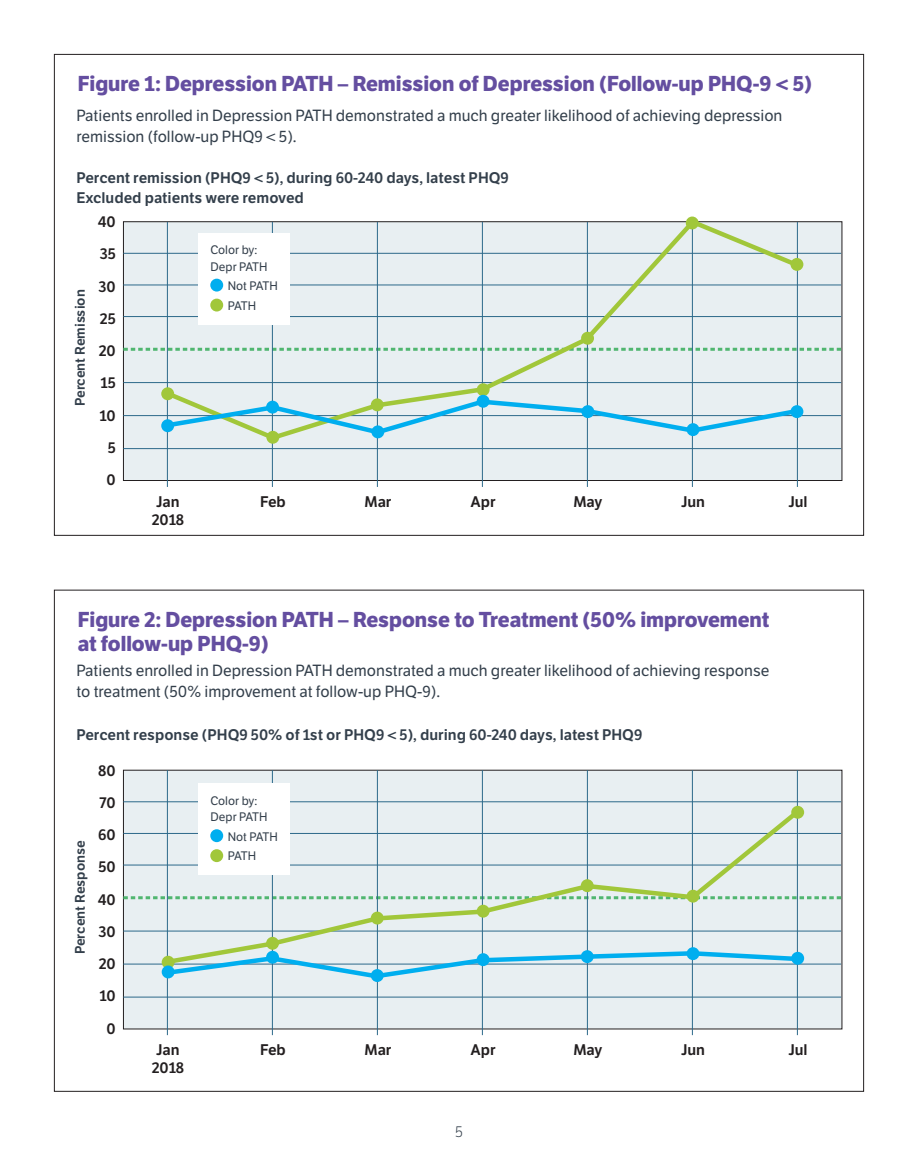
<style>
.page{position:relative;width:918px;height:1175px;background:#fff}
.page>*{position:absolute;margin:0;border:0;box-sizing:border-box;transform-origin:0 0}
.subheads{font:700 21px/24px "LFT Etica";color:#644ea0}
.Body_text_10_5_Etica{font:15.75px/21px "LFT Etica";color:#333f4b}
.Body_text_10_5_Etica-2{font:600 15px "LFT Etica";color:#333f4b}
.subheads-2{font:600 15px "LFT Etica";color:#231f20}
.t1{font:300 15px "LFT Etica";color:#333f4b}
.Body_text_10_5_Etica-3{font:600 13.5px "LFT Etica";color:#333f4b}
.Body_text_10_5_Etica-4{font:12px "LFT Etica";color:#333f4b}
</style>
<div class="page">
<svg style="left:123px;top:769px;width:720px;height:260px;background:#e1e8ec"></svg>
<hr style="left:123px;top:833px;width:718px;height:1px;background:#2c698a">
<hr style="left:123px;top:930px;width:718px;height:1px;background:#2c698a">
<hr style="left:123px;top:963px;width:718px;height:1px;background:#2c698a">
<hr style="left:123px;top:996px;width:718px;height:1px;background:#2c698a">
<svg style="left:123px;top:896px;width:718px;height:3px"></svg>
<hr style="left:123px;top:864px;width:718px;height:1px;background:#2c698a">
<hr style="left:123px;top:801px;width:718px;height:1px;background:#2c698a">
<hr style="left:167px;top:770px;width:1px;height:265px;background:#2c698a">
<hr style="left:272px;top:770px;width:1px;height:265px;background:#2c698a">
<hr style="left:377px;top:770px;width:1px;height:265px;background:#2c698a">
<hr style="left:482px;top:770px;width:1px;height:265px;background:#2c698a">
<hr style="left:587px;top:770px;width:1px;height:265px;background:#2c698a">
<hr style="left:692px;top:770px;width:1px;height:265px;background:#2c698a">
<hr style="left:797px;top:770px;width:1px;height:265px;background:#2c698a">
<div style="left:198px;top:783px;width:92px;height:92px;background:#fff"></div>
<svg style="left:123px;top:221px;width:720px;height:260px;background:#e0e7ea"></svg>
<hr style="left:123px;top:284px;width:718px;height:1px;background:#2c698a">
<hr style="left:123px;top:382px;width:718px;height:1px;background:#2c698a">
<hr style="left:123px;top:415px;width:718px;height:1px;background:#2c698a">
<hr style="left:123px;top:448px;width:718px;height:1px;background:#2c698a">
<svg style="left:123px;top:348px;width:718px;height:3px"></svg>
<hr style="left:123px;top:316px;width:718px;height:1px;background:#2c698a">
<hr style="left:123px;top:253px;width:718px;height:1px;background:#2c698a">
<hr style="left:167px;top:222px;width:1px;height:265px;background:#2c698a">
<hr style="left:272px;top:222px;width:1px;height:265px;background:#2c698a">
<hr style="left:377px;top:222px;width:1px;height:265px;background:#2c698a">
<hr style="left:482px;top:222px;width:1px;height:265px;background:#2c698a">
<hr style="left:587px;top:222px;width:1px;height:265px;background:#2c698a">
<hr style="left:692px;top:222px;width:1px;height:265px;background:#2c698a">
<hr style="left:797px;top:222px;width:1px;height:265px;background:#2c698a">
<svg style="left:266px;top:431px;width:13px;height:13px"></svg>
<svg style="left:161px;top:216px;width:642px;height:226px;background:#dfe9e8"></svg>
<svg style="left:161px;top:397px;width:641px;height:40px;background:#c0e0e5"></svg>
<div style="left:198px;top:233px;width:92px;height:91px;background:#fff"></div>
<div style="left:210px;top:279px;width:13px;height:12px;background:#00aeef;border-radius:50%"></div>
<div style="left:210px;top:299px;width:13px;height:12px;background:#a1c73a;border-radius:50%"></div>
<svg style="left:371px;top:969px;width:13px;height:13px"></svg>
<svg style="left:161px;top:806px;width:642px;height:161px;background:#dfe9e7"></svg>
<svg style="left:161px;top:948px;width:640px;height:32px;background:#bbdfea"></svg>
<p class="subheads" style="left:78px;top:72px;width:736px">Figure 1: Depression PATH – Remission of Depression (Follow-up PHQ-9 &lt; 5)</p>
<p class="Body_text_10_5_Etica" style="left:76px;top:105px;width:708px">Patients enrolled in Depression PATH demonstrated a much greater likelihood of achieving depression remission (follow-up PHQ9 &lt; 5).</p>
<p class="Body_text_10_5_Etica-2" style="left:76px;top:169px;width:434px">Percent remission (PHQ9 &lt; 5), during 60-240 days, latest PHQ9</p>
<p class="Body_text_10_5_Etica-2" style="left:76px;top:188px;width:229px">Excluded patients were removed</p>
<p class="Body_text_10_5_Etica-3" style="left:72px;top:406px;width:118px;rotate:-90deg">Percent Remission</p>
<p class="subheads-2" style="left:98px;top:213px;width:19px">40</p>
<p class="subheads-2" style="left:100px;top:245px;width:18px">35</p>
<p class="subheads-2" style="left:99px;top:277px;width:19px">30</p>
<p class="subheads-2" style="left:100px;top:309px;width:18px">25</p>
<p class="subheads-2" style="left:99px;top:342px;width:19px">20</p>
<p class="subheads-2" style="left:101px;top:374px;width:17px">15</p>
<p class="subheads-2" style="left:99px;top:406px;width:18px">10</p>
<p class="subheads-2" style="left:108px;top:438px;width:10px">5</p>
<p class="subheads-2" style="left:107px;top:471px;width:11px">0</p>
<p class="Body_text_10_5_Etica-4" style="left:211px;top:243px;width:48px">Color by:</p>
<p class="Body_text_10_5_Etica-4" style="left:211px;top:259px;width:58px">Depr PATH</p>
<p class="Body_text_10_5_Etica-4" style="left:228px;top:279px;width:51px">Not PATH</p>
<p class="Body_text_10_5_Etica-4" style="left:228px;top:298px;width:30px">PATH</p>
<p class="subheads-2" style="left:156px;top:492px;width:25px">Jan</p>
<p class="subheads-2" style="left:152px;top:510px;width:34px">2018</p>
<p class="subheads-2" style="left:260px;top:492px;width:27px">Feb</p>
<p class="subheads-2" style="left:364px;top:492px;width:29px">Mar</p>
<p class="subheads-2" style="left:470px;top:492px;width:27px">Apr</p>
<p class="subheads-2" style="left:573px;top:492px;width:31px">May</p>
<p class="subheads-2" style="left:681px;top:492px;width:25px">Jun</p>
<p class="subheads-2" style="left:788px;top:492px;width:21px">Jul</p>
<p class="subheads" style="left:78px;top:607px;width:693px">Figure 2: Depression PATH – Response to Treatment (50% improvement at follow-up PHQ-9)</p>
<p class="Body_text_10_5_Etica" style="left:76px;top:660px;width:694px">Patients enrolled in Depression PATH demonstrated a much greater likelihood of achieving response to treatment (50% improvement at follow-up PHQ-9).</p>
<p class="Body_text_10_5_Etica-2" style="left:76px;top:726px;width:567px">Percent response (PHQ9 50% of 1st or PHQ9 &lt; 5), during 60-240 days, latest PHQ9</p>
<p class="Body_text_10_5_Etica-3" style="left:72px;top:954px;width:115px;rotate:-90deg">Percent Response</p>
<p class="subheads-2" style="left:98px;top:761px;width:19px">80</p>
<p class="subheads-2" style="left:100px;top:793px;width:18px">70</p>
<p class="subheads-2" style="left:98px;top:825px;width:19px">60</p>
<p class="subheads-2" style="left:98px;top:858px;width:19px">50</p>
<p class="subheads-2" style="left:98px;top:890px;width:19px">40</p>
<p class="subheads-2" style="left:99px;top:922px;width:19px">30</p>
<p class="subheads-2" style="left:99px;top:954px;width:19px">20</p>
<p class="subheads-2" style="left:99px;top:987px;width:18px">10</p>
<p class="subheads-2" style="left:107px;top:1019px;width:11px">0</p>
<p class="Body_text_10_5_Etica-4" style="left:211px;top:793px;width:48px">Color by:</p>
<p class="Body_text_10_5_Etica-4" style="left:211px;top:810px;width:58px">Depr PATH</p>
<p class="Body_text_10_5_Etica-4" style="left:228px;top:829px;width:51px">Not PATH</p>
<p class="Body_text_10_5_Etica-4" style="left:228px;top:849px;width:30px">PATH</p>
<p class="subheads-2" style="left:156px;top:1040px;width:25px">Jan</p>
<p class="subheads-2" style="left:152px;top:1058px;width:34px">2018</p>
<p class="subheads-2" style="left:260px;top:1040px;width:27px">Feb</p>
<p class="subheads-2" style="left:364px;top:1040px;width:29px">Mar</p>
<p class="subheads-2" style="left:470px;top:1040px;width:27px">Apr</p>
<p class="subheads-2" style="left:573px;top:1040px;width:31px">May</p>
<p class="subheads-2" style="left:681px;top:1040px;width:25px">Jun</p>
<p class="subheads-2" style="left:788px;top:1040px;width:21px">Jul</p>
<p class="t1" style="left:455px;top:1123px;width:9px">5</p>
</div>
